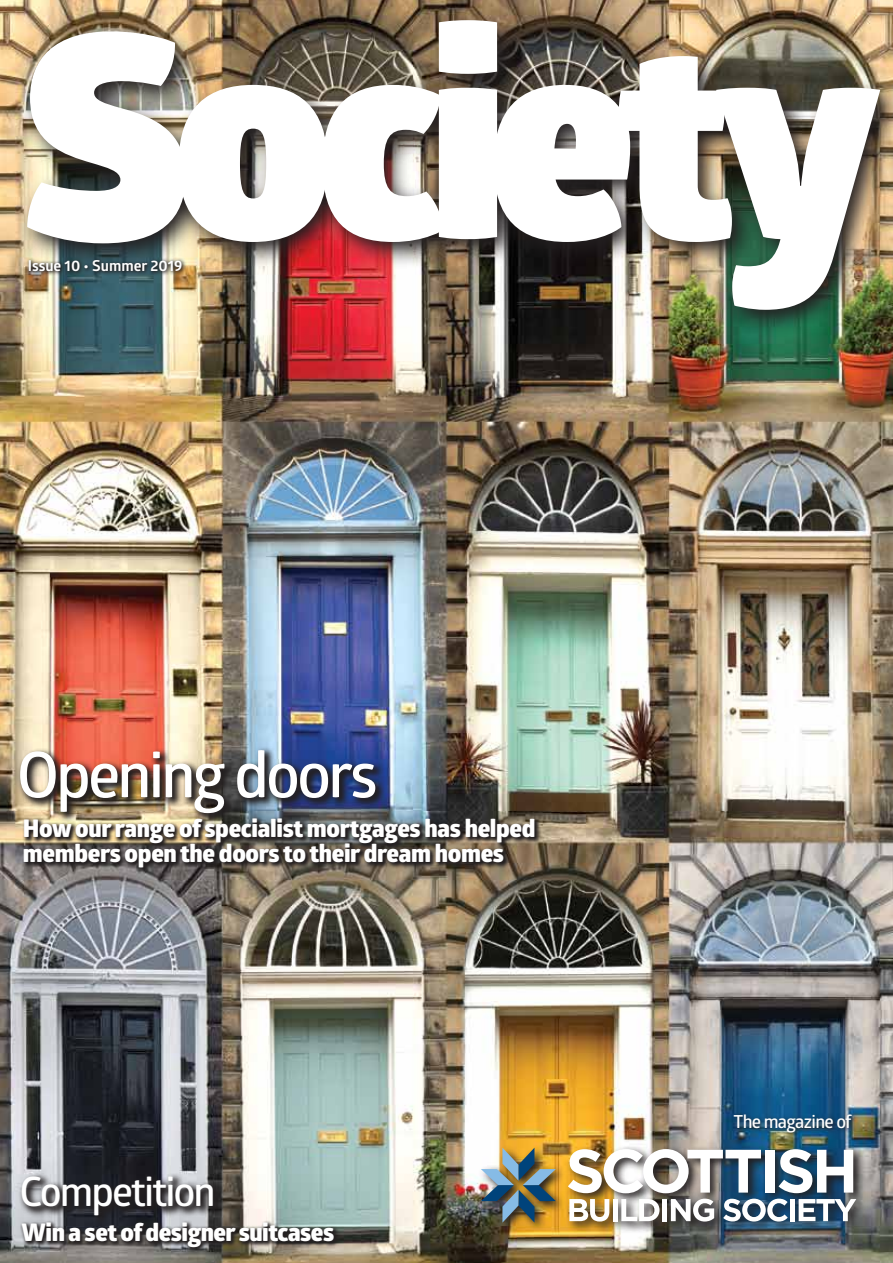
<style>
.page{position:relative;width:893px;height:1263px;background:#fff}
.page>*{position:absolute;margin:0;border:0;box-sizing:border-box;transform-origin:0 0}
.t1{font:900 282.6px "Glober";letter-spacing:-.055em;color:#fff}
.t2{font:600 63px "Glober";letter-spacing:-.05em;color:#fff}
.t3{font:600 40.5px "Glober";letter-spacing:-.05em;color:#fff}
.t4{font:800 24.45px/24.9px "Glober";letter-spacing:-.015em;color:#fff}
.t5{font:600 18px "Glober";letter-spacing:-.04em;color:#fff}
.t6{font:700 15px "Glober";color:#fff}
</style>
<div class="page">
<img style="left:0;top:0;width:893px;height:1263px">
<img style="left:18px;top:10px;width:875px;height:327px">
<svg style="left:26px;top:257px;width:161px;height:19px;background:#56605d"></svg>
<img style="left:17px;top:746px;width:370px;height:78px">
<svg style="left:19px;top:1172px;width:206px;height:54px;background:#515054"></svg>
<svg style="left:22px;top:816px;width:519px;height:58px;background:#534c44"></svg>
<svg style="left:20px;top:1220px;width:320px;height:33px;background:#585654"></svg>
<img style="left:732px;top:1112px;width:127px;height:26px">
<img style="left:478px;top:1145px;width:390px;height:89px">
<img style="left:481px;top:1148px;width:75px;height:75px">
<img style="left:568px;top:1149px;width:193px;height:44px">
<div style="left:765px;top:1150px;width:9px;height:42px;background:#fff"></div>
<svg style="left:778px;top:1149px;width:75px;height:44px"></svg>
<svg style="left:569px;top:1199px;width:40px;height:22px"></svg>
<div style="left:613px;top:1199px;width:5px;height:22px;background:#fff"></div>
<svg style="left:621px;top:1199px;width:38px;height:22px"></svg>
<div style="left:662px;top:1199px;width:5px;height:22px;background:#fff"></div>
<svg style="left:671px;top:1199px;width:43px;height:22px"></svg>
<svg style="left:723px;top:1199px;width:65px;height:22px"></svg>
<div style="left:790px;top:1199px;width:5px;height:22px;background:#fff"></div>
<svg style="left:799px;top:1199px;width:57px;height:22px"></svg>
<h1 class="t1" style="left:22px;top:-79px;width:858px">Society</h1>
<p class="t6" style="left:28px;top:255px;width:156px">Issue 10 • Summer 2019</p>
<h2 class="t2" style="left:16px;top:731px;width:363px">Opening doors</h2>
<p class="t4" style="left:23px;top:816px;width:514px">How our range of specialist mortgages has helped members open the doors to their dream homes</p>
<h3 class="t3" style="left:20px;top:1163px;width:198px">Competition</h3>
<p class="t4" style="left:22px;top:1220px;width:314px">Win a set of designer suitcases</p>
<p class="t5" style="left:734px;top:1108px;width:119px">The magazine of</p>
</div>
